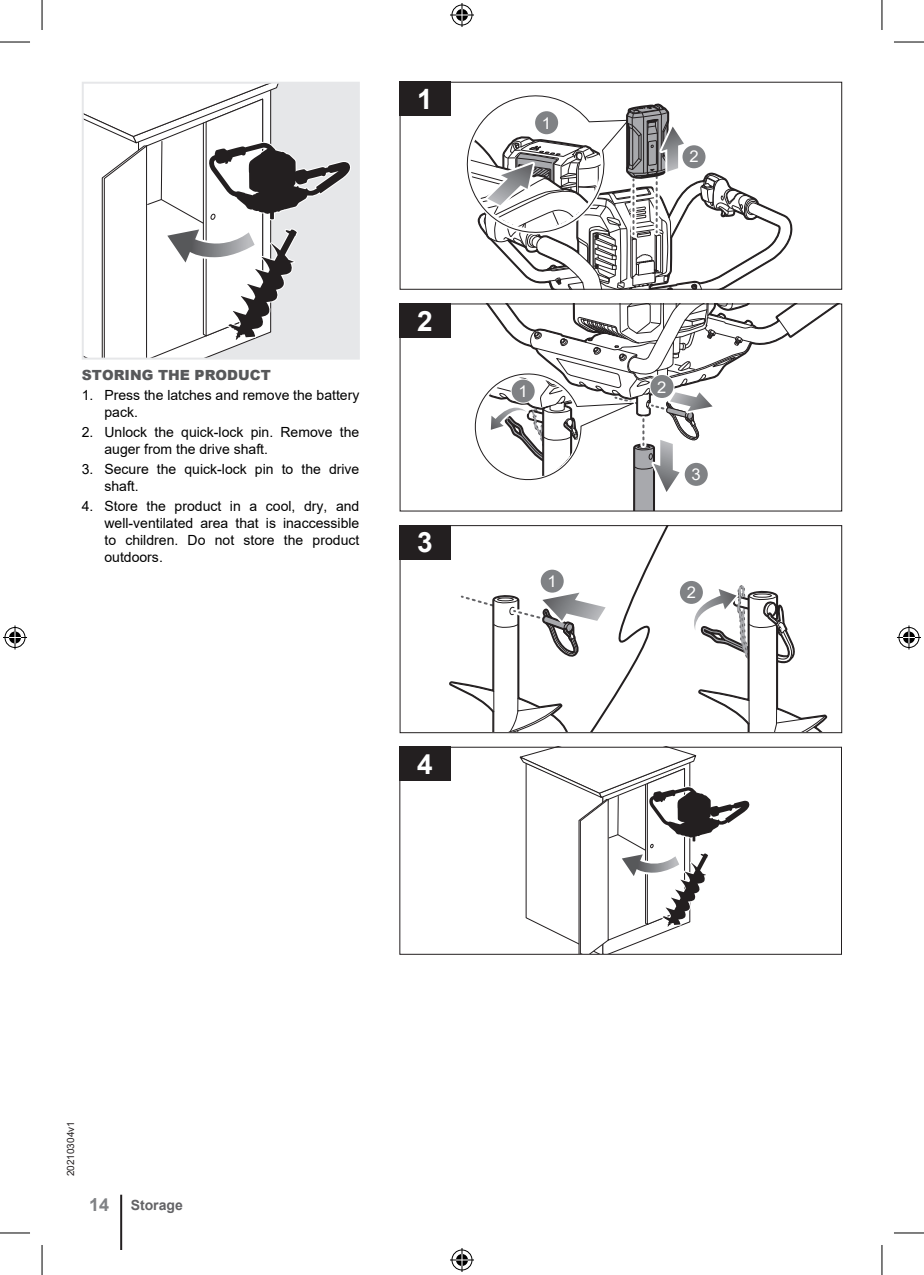
<style>
.page{position:relative;width:924px;height:1275px;background:#fff}
.page>*{position:absolute;margin:0;border:0;box-sizing:border-box;transform-origin:0 0}
.t1{font:700 28px "Arial";color:#fff}
.t2{font:16.2px "Arial";color:#fff}
.t3{font:14px/16.8px "Arial";color:#000}
.t4{font:900 14px "Arial";color:#57585a}
.t5{font:700 14px "Arial";color:#636366}
.t6{font:10px "Arial";color:#231f20}
.s1{font-size:18px;color:#808285}
</style>
<div class="page">
<hr style="left:120px;top:1194px;width:2px;height:56px;background:#231f20">
<svg style="left:85px;top:85px;width:269px;height:271px"></svg>
<div style="left:82px;top:82px;width:277px;height:277px;border:2px solid #e6e7e9"></div>
<svg style="left:439px;top:527px;width:389px;height:204px"></svg>
<div style="left:399px;top:525px;width:442px;height:208px;border:1px solid #231f20"></div>
<svg style="left:519px;top:748px;width:231px;height:204px"></svg>
<div style="left:399px;top:746px;width:442px;height:208px;border:1px solid #231f20"></div>
<div style="left:399px;top:525px;width:51px;height:34px;background:#231f20"></div>
<div style="left:399px;top:747px;width:51px;height:34px;background:#231f20"></div>
<svg style="left:466px;top:95px;width:326px;height:193px"></svg>
<div style="left:534px;top:110px;width:25px;height:25px;border:2px solid #fff;border-radius:50%"></div>
<div style="left:535px;top:111px;width:23px;height:23px;background:#808285;border-radius:50%"></div>
<div style="left:681px;top:144px;width:25px;height:25px;border:2px solid #fff;border-radius:50%"></div>
<div style="left:682px;top:145px;width:23px;height:23px;background:#808285;border-radius:50%"></div>
<div style="left:399px;top:82px;width:442px;height:208px;border:1px solid #231f20"></div>
<div style="left:399px;top:82px;width:51px;height:34px;background:#231f20"></div>
<svg style="left:448px;top:305px;width:390px;height:204px"></svg>
<div style="left:510px;top:378px;width:25px;height:25px;border:2px solid #fff;border-radius:50%"></div>
<div style="left:511px;top:379px;width:23px;height:23px;background:#808285;border-radius:50%"></div>
<div style="left:649px;top:374px;width:25px;height:25px;border:2px solid #fff;border-radius:50%"></div>
<div style="left:650px;top:375px;width:23px;height:23px;background:#808285;border-radius:50%"></div>
<div style="left:399px;top:303px;width:51px;height:34px;background:#231f20"></div>
<hr style="left:0;top:42px;width:30px;height:1px;background:#000">
<hr style="left:893px;top:42px;width:30px;height:1px;background:#000">
<hr style="left:0;top:1232px;width:30px;height:1px;background:#000">
<hr style="left:893px;top:1232px;width:30px;height:1px;background:#000">
<hr style="left:42px;top:0;width:1px;height:30px;background:#000">
<hr style="left:42px;top:1245px;width:1px;height:30px;background:#000">
<hr style="left:881px;top:0;width:1px;height:30px;background:#000">
<hr style="left:881px;top:1245px;width:1px;height:30px;background:#000">
<svg style="left:450px;top:3px;width:24px;height:24px"></svg>
<svg style="left:450px;top:1248px;width:24px;height:24px"></svg>
<svg style="left:3px;top:625px;width:24px;height:24px"></svg>
<svg style="left:897px;top:625px;width:23px;height:24px"></svg>
<h1 class="t1" style="left:417px;top:79px;width:17px">1</h1>
<p class="t4" style="left:82px;top:365px;width:190px">STORING THE PRODUCT</p>
<p class="t3" style="left:104px;top:387px;width:256px;text-indent:-23px">1. Press the latches and remove the battery pack.</p>
<p class="t3" style="left:104px;top:424px;width:256px;text-indent:-23px">2. Unlock the quick-lock pin. Remove the auger from the drive shaft.</p>
<p class="t3" style="left:104px;top:461px;width:256px;text-indent:-23px">3. Secure the quick-lock pin to the drive shaft.</p>
<p class="t3" style="left:104px;top:498px;width:256px;text-align:justify;text-indent:-23px">4. Store the product in a cool, dry, and well-ventilated area that is inaccessible to children. Do not store the product outdoors.</p>
<h1 class="t1" style="left:417px;top:301px;width:17px">2</h1>
<h1 class="t1" style="left:417px;top:523px;width:17px">3</h1>
<h1 class="t1" style="left:417px;top:744px;width:17px">4</h1>
<p class="t2" style="left:541px;top:112px;width:11px">1</p>
<p class="t2" style="left:689px;top:145px;width:11px">2</p>
<p class="t2" style="left:518px;top:380px;width:11px">1</p>
<p class="t2" style="left:657px;top:376px;width:11px">2</p>
<p class="t2" style="left:691px;top:463px;width:11px">3</p>
<p class="t2" style="left:547px;top:570px;width:11px">1</p>
<p class="t2" style="left:686px;top:581px;width:11px">2</p>
<p class="t6" style="left:64px;top:1176px;width:57px;rotate:-90deg">20210304v1</p>
<p class="t5" style="left:89px;top:1195px;width:95px"><span class="s1">14</span> Storage</p>
</div>
